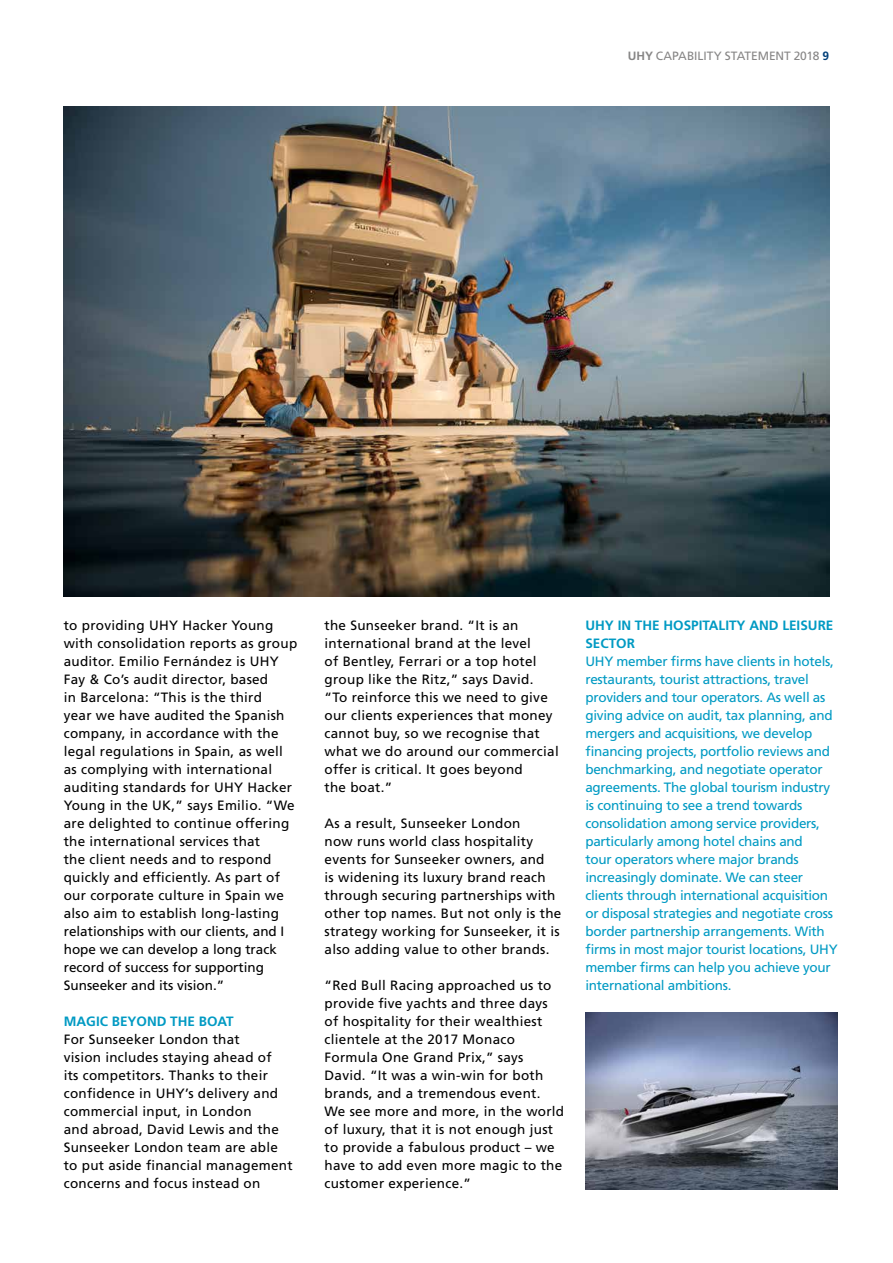
<style>
.page{position:relative;width:893px;height:1263px;background:#fff}
.page>*{position:absolute;margin:0;border:0;box-sizing:border-box;transform-origin:0 0}
.t1{font:13.5px/18px "Frutiger LT Std";letter-spacing:.02em;color:#000}
.t2{font:13.5px/18px "Frutiger LT Std";letter-spacing:-.02em;color:#009ac3}
.t3{font:700 13.5px/18px "Frutiger LT Std";color:#009ac3}
.t4{font:12px "Frutiger LT Std";letter-spacing:-.005em;color:#878686}
.s1{font-weight:700}
.s2{font-weight:700;color:#003f79}
</style>
<div class="page">
<img style="left:64px;top:106px;width:765px;height:490px">
<img style="left:585px;top:1012px;width:253px;height:177px">
<p class="t4" style="left:628px;top:49px;width:203px"><span class="s1">UHY</span> CAPABILITY STATEMENT 2018 <span class="s2">9</span></p>
<p class="t1" style="left:64px;top:616px;width:235px">to providing UHY Hacker Young with consolidation reports as group auditor. Emilio Fernández is UHY Fay &amp; Co’s audit director, based<br>in Barcelona: “This is the third<br>year we have audited the Spanish company, in accordance with the legal regulations in Spain, as well as complying with international auditing standards for UHY Hacker Young in the UK,” says Emilio. “We are delighted to continue offering the international services that<br>the client needs and to respond quickly and efficiently. As part of our corporate culture in Spain we also aim to establish long-lasting relationships with our clients, and I hope we can develop a long track record of success for supporting Sunseeker and its vision.”</p>
<p class="t3" style="left:64px;top:1012px;width:171px">MAGIC BEYOND THE BOAT</p>
<p class="t1" style="left:64px;top:1030px;width:230px">For Sunseeker London that<br>vision includes staying ahead of<br>its competitors. Thanks to their confidence in UHY’s delivery and commercial input, in London<br>and abroad, David Lewis and the<br>Sunseeker London team are able to put aside financial management concerns and focus instead on</p>
<p class="t1" style="left:325px;top:616px;width:236px">the Sunseeker brand. “It is an international brand at the level<br>of Bentley, Ferrari or a top hotel group like the Ritz,” says David. “To reinforce this we need to give our clients experiences that money cannot buy, so we recognise that what we do around our commercial offer is critical. It goes beyond<br>the boat.”</p>
<p class="t1" style="left:325px;top:814px;width:238px">As a result, Sunseeker London<br>now runs world class hospitality events for Sunseeker owners, and<br>is widening its luxury brand reach through securing partnerships with other top names. But not only is the strategy working for Sunseeker, it is also adding value to other brands.</p>
<p class="t1" style="left:325px;top:976px;width:241px">“Red Bull Racing approached us to provide five yachts and three days of hospitality for their wealthiest clientele at the 2017 Monaco<br>Formula One Grand Prix,” says<br>David. “It was a win-win for both brands, and a tremendous event.<br>We see more and more, in the world of luxury, that it is not enough just to provide a fabulous product – we have to add even more magic to the customer experience.”</p>
<p class="t3" style="left:585px;top:616px;width:249px">UHY IN THE HOSPITALITY AND LEISURE<br>SECTOR</p>
<p class="t2" style="left:585px;top:652px;width:254px">UHY member firms have clients in hotels, restaurants, tourist attractions, travel providers and tour operators. As well as giving advice on audit, tax planning, and mergers and acquisitions, we develop financing projects, portfolio reviews and benchmarking, and negotiate operator agreements. The global tourism industry is continuing to see a trend towards consolidation among service providers, particularly among hotel chains and<br>tour operators where major brands increasingly dominate. We can steer clients through international acquisition or disposal strategies and negotiate cross border partnership arrangements. With firms in most major tourist locations, UHY member firms can help you achieve your international ambitions.</p>
</div>
